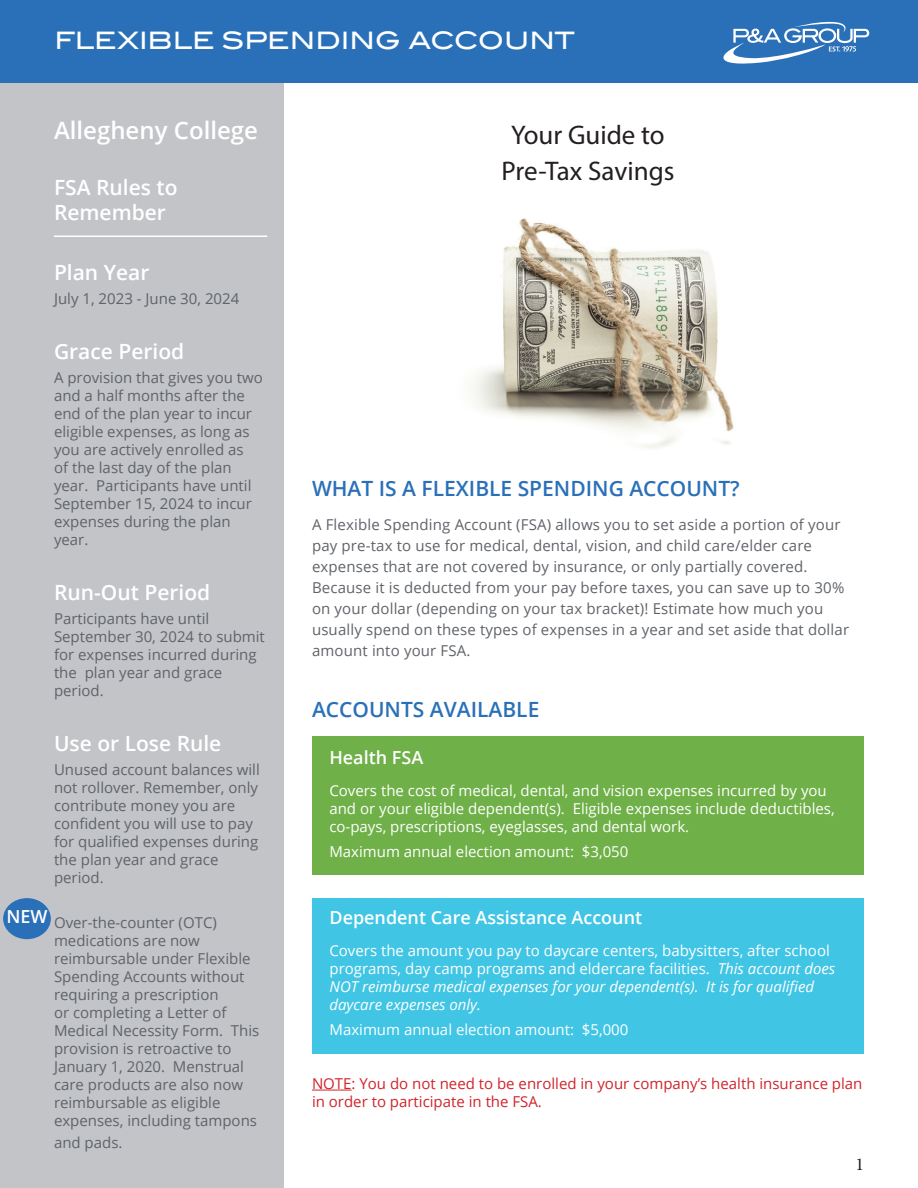
<style>
.page{position:relative;width:918px;height:1188px;background:#fff}
.page>*{position:absolute;margin:0;border:0;box-sizing:border-box;transform-origin:0 0}
.t1{font:27px "Myriad Pro";color:#231f20}
.t2{font:24px "Blair ITC Std";color:#fff}
.t3{font:600 24px "Open Sans";color:#fff}
.t4{font:600 21px/25.2px "Open Sans";color:#fff}
.Paragraph_Style_1{font:600 21px "Open Sans";color:#2a70b8}
.t5{font:600 18px "Open Sans";color:#fff}
.t6{font:18px "Minion Pro";color:#231f20}
.Paragraph_Style_1-2{font:15px/18px "Open Sans";color:#5f6369}
.t7{font:15px/18px "Open Sans";color:#fff}
.t8{font:15px/18px "Open Sans";color:#d1232a}
.s1{font-style:italic}
</style>
<div class="page">
<div style="left:0;top:72px;width:284px;height:1116px;background:#c2c4c8"></div>
<img style="left:471px;top:218px;width:263px;height:231px">
<div style="left:0;top:0;width:918px;height:83px;background:#2a70b8"></div>
<svg style="left:723px;top:22px;width:146px;height:42px"></svg>
<div style="left:312px;top:898px;width:552px;height:156px;background:#41c5e5"></div>
<div style="left:312px;top:736px;width:552px;height:138px;background:#6fb048"></div>
<hr style="left:54px;top:235px;width:213px;height:2px;background:#fff">
<hr style="left:312px;top:1090px;width:40px;height:1px;background:#d1232a">
<div style="left:3px;top:898px;width:48px;height:41px;background:#2a70b8;border-radius:50%"></div>
<p class="t2" style="left:54px;top:25px;width:522px">FLEXIBLE SPENDING ACCOUNT</p>
<p class="t3" style="left:54px;top:113px;width:206px">Allegheny College</p>
<p class="t4" style="left:54px;top:174px;width:125px">FSA Rules to<br>Remember</p>
<p class="t4" style="left:54px;top:259px;width:97px">Plan Year</p>
<p class="Paragraph_Style_1-2" style="left:54px;top:289px;width:187px">July 1, 2023 - June 30, 2024</p>
<p class="t4" style="left:54px;top:338px;width:132px">Grace Period</p>
<p class="Paragraph_Style_1-2" style="left:54px;top:368px;width:210px">A provision that gives you two and a half months after the end of the plan year to incur eligible expenses, as long as you are actively enrolled as<br>of the last day of the plan year. Participants have until<br>September 15, 2024 to incur expenses during the plan year.</p>
<p class="t4" style="left:54px;top:579px;width:158px">Run-Out Period</p>
<p class="Paragraph_Style_1-2" style="left:54px;top:609px;width:212px">Participants have until<br>September 30, 2024 to submit for expenses incurred during the plan year and grace period.</p>
<p class="t4" style="left:54px;top:731px;width:169px">Use or Lose Rule</p>
<p class="Paragraph_Style_1-2" style="left:54px;top:760px;width:207px">Unused account balances will not rollover. Remember, only contribute money you are confident you will use to pay for qualified expenses during the plan year and grace period.</p>
<p class="Paragraph_Style_1-2" style="left:54px;top:913px;width:207px">Over-the-counter (OTC) medications are now reimbursable under Flexible<br>Spending Accounts without requiring a prescription<br>or completing a Letter of<br>Medical Necessity Form. This provision is retroactive to<br>January 1, 2020. Menstrual care products are also now reimbursable as eligible expenses, including tampons</p>
<p class="Paragraph_Style_1-2" style="left:54px;top:1133px;width:70px">and pads.</p>
<p class="t5" style="left:6px;top:905px;width:43px">NEW</p>
<p class="t1" style="left:511px;top:118px;width:155px">Your Guide to</p>
<p class="t1" style="left:502px;top:154px;width:174px">Pre-Tax Savings</p>
<p class="Paragraph_Style_1" style="left:312px;top:474px;width:429px">WHAT IS A FLEXIBLE SPENDING ACCOUNT?</p>
<p class="Paragraph_Style_1-2" style="left:312px;top:514px;width:539px;line-height:21px">A Flexible Spending Account (FSA) allows you to set aside a portion of your pay pre-tax to use for medical, dental, vision, and child care/elder care expenses that are not covered by insurance, or only partially covered.<br>Because it is deducted from your pay before taxes, you can save up to 30% on your dollar (depending on your tax bracket)! Estimate how much you usually spend on these types of expenses in a year and set aside that dollar amount into your FSA.</p>
<p class="Paragraph_Style_1" style="left:312px;top:695px;width:229px">ACCOUNTS AVAILABLE</p>
<p class="t5" style="left:329px;top:745px;width:95px">Health FSA</p>
<p class="t7" style="left:329px;top:781px;width:507px">Covers the cost of medical, dental, and vision expenses incurred by you and or your eligible dependent(s). Eligible expenses include deductibles, co-pays, prescriptions, eyeglasses, and dental work.</p>
<p class="t7" style="left:329px;top:842px;width:301px">Maximum annual election amount: $3,050</p>
<p class="t5" style="left:329px;top:905px;width:314px">Dependent Care Assistance Account</p>
<p class="t7" style="left:329px;top:941px;width:507px">Covers the amount you pay to daycare centers, babysitters, after school programs, day camp programs and eldercare facilities. <span class="s1">This account does NOT reimburse medical expenses for your dependent(s). It is for qualified daycare expenses only.</span></p>
<p class="t7" style="left:329px;top:1020px;width:301px">Maximum annual election amount: $5,000</p>
<p class="t8" style="left:312px;top:1074px;width:552px">NOTE: You do not need to be enrolled in your company’s health insurance plan in order to participate in the FSA.</p>
<p class="t6" style="left:855px;top:1152px;width:10px">1</p>
</div>
